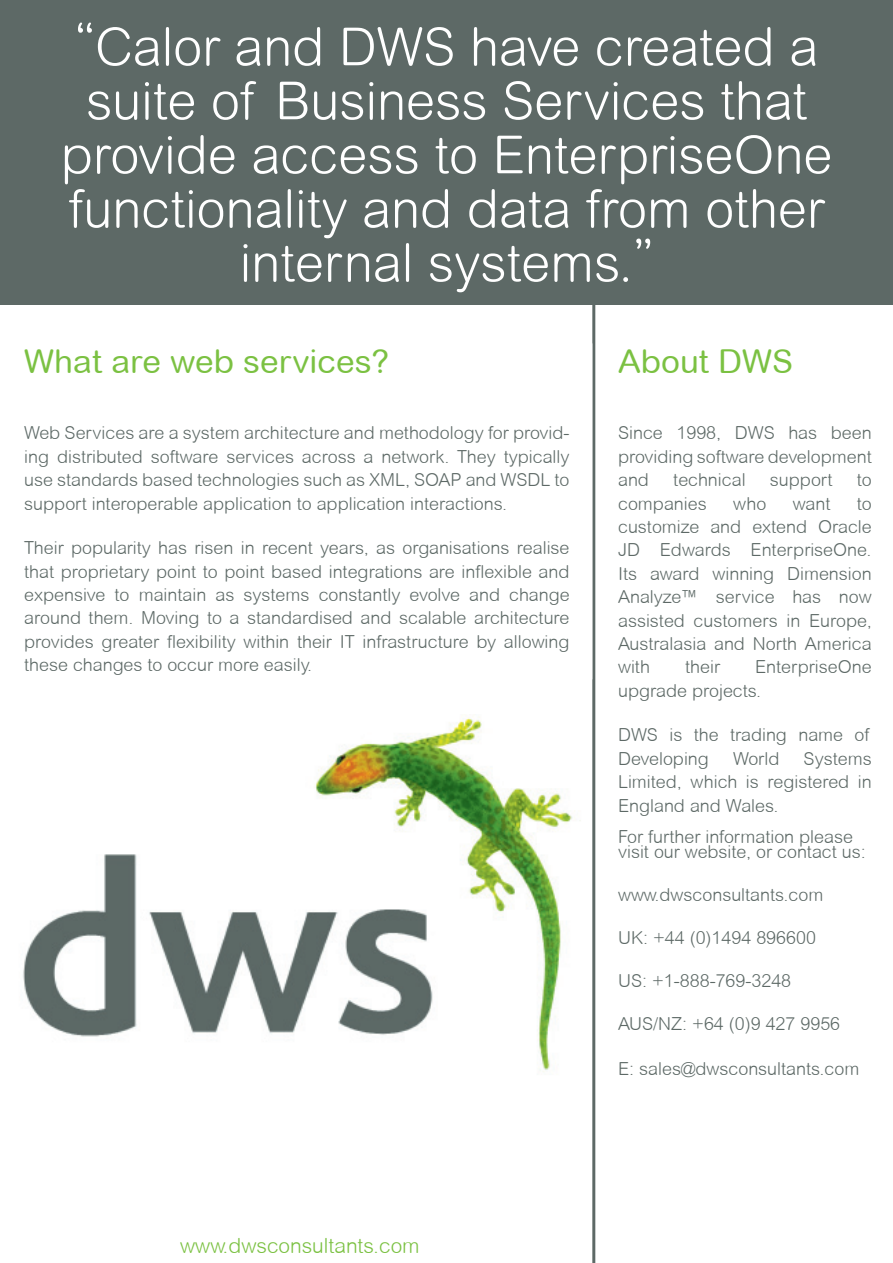
<style>
.page{position:relative;width:893px;height:1263px;background:#fff}
.page>*{position:absolute;margin:0;border:0;box-sizing:border-box;transform-origin:0 0}
.t1{font:300 52.5px/54px "Arial Rounded MT";color:#fff;text-align:center}
.t2{font:33px "Arial Rounded MT";color:#7bc142}
.t3{font:300 21px "Arial Rounded MT";color:#7bc142}
.t4{font:300 18px/23.4px "Arial Rounded MT";color:#5d6966;text-align:justify}
</style>
<div class="page">
<div style="left:592px;top:216px;width:3px;height:1047px;border:2px solid #5d6966"></div>
<img style="left:23px;top:717px;width:558px;height:355px">
<div style="left:0;top:0;width:893px;height:304px;background:#5d6966"></div>
<p class="t1" style="left:61px;top:19px;width:773px">“Calor and DWS have created a suite of Business Services that provide access to EnterpriseOne functionality and data from other internal systems.”</p>
<p class="t2" style="left:24px;top:342px;width:366px">What are web services?</p>
<p class="t4" style="left:24px;top:421px;width:547px">Web Services are a system architecture and methodology for provid&shy;ing distributed software services across a network. They typically use standards based technologies such as XML, SOAP and WSDL to support interoperable application to application interactions.</p>
<p class="t4" style="left:24px;top:536px;width:547px">Their popularity has risen in recent years, as organisations realise that proprietary point to point based integrations are inflexible and expensive to maintain as systems constantly evolve and change around them. Moving to a standardised and scalable architecture provides greater flexibility within their IT infrastructure by allowing these changes to occur more easily.</p>
<p class="t2" style="left:618px;top:342px;width:177px">About DWS</p>
<p class="t4" style="left:618px;top:421px;width:255px">Since 1998, DWS has been providing software development and</p>
<p class="t4" style="left:673px;top:468px;width:74px">technical</p>
<p class="t4" style="left:770px;top:468px;width:64px">support</p>
<p class="t4" style="left:857px;top:468px;width:16px">to</p>
<p class="t4" style="left:618px;top:491px;width:90px">companies</p>
<p class="t4" style="left:733px;top:491px;width:35px">who</p>
<p class="t4" style="left:793px;top:491px;width:39px">want</p>
<p class="t4" style="left:618px;top:491px;width:255px;text-indent:239px">to customize and extend Oracle JD Edwards EnterpriseOne.<br>Its award winning Dimension Analyze™ service has now assisted customers in Europe, Australasia and North America with</p>
<p class="t4" style="left:618px;top:655px;width:255px;text-indent:137px">EnterpriseOne upgrade projects.</p>
<p class="t4" style="left:618px;top:723px;width:253px">DWS is the trading name of<br>Developing</p>
<p class="t4" style="left:685px;top:655px;width:36px">their</p>
<p class="t4" style="left:618px;top:747px;width:255px;text-indent:186px">Systems Limited, which is registered in England and Wales.</p>
<p class="t4" style="left:618px;top:829px;width:249px;line-height:15px">For further information please visit our website, or contact us:</p>
<p class="t4" style="left:618px;top:883px;width:207px">www.dwsconsultants.com</p>
<p class="t4" style="left:618px;top:926px;width:199px">UK: +44 (0)1494 896600</p>
<p class="t4" style="left:618px;top:969px;width:175px">US: +1-888-769-3248</p>
<p class="t4" style="left:618px;top:1012px;width:224px">AUS/NZ: +64 (0)9 427 9956</p>
<p class="t4" style="left:618px;top:1056px;width:243px">E: sales@dwsconsultants.com</p>
<p class="t4" style="left:733px;top:747px;width:48px">World</p>
<p class="t3" style="left:180px;top:1233px;width:241px">www.dwsconsultants.com</p>
</div>
